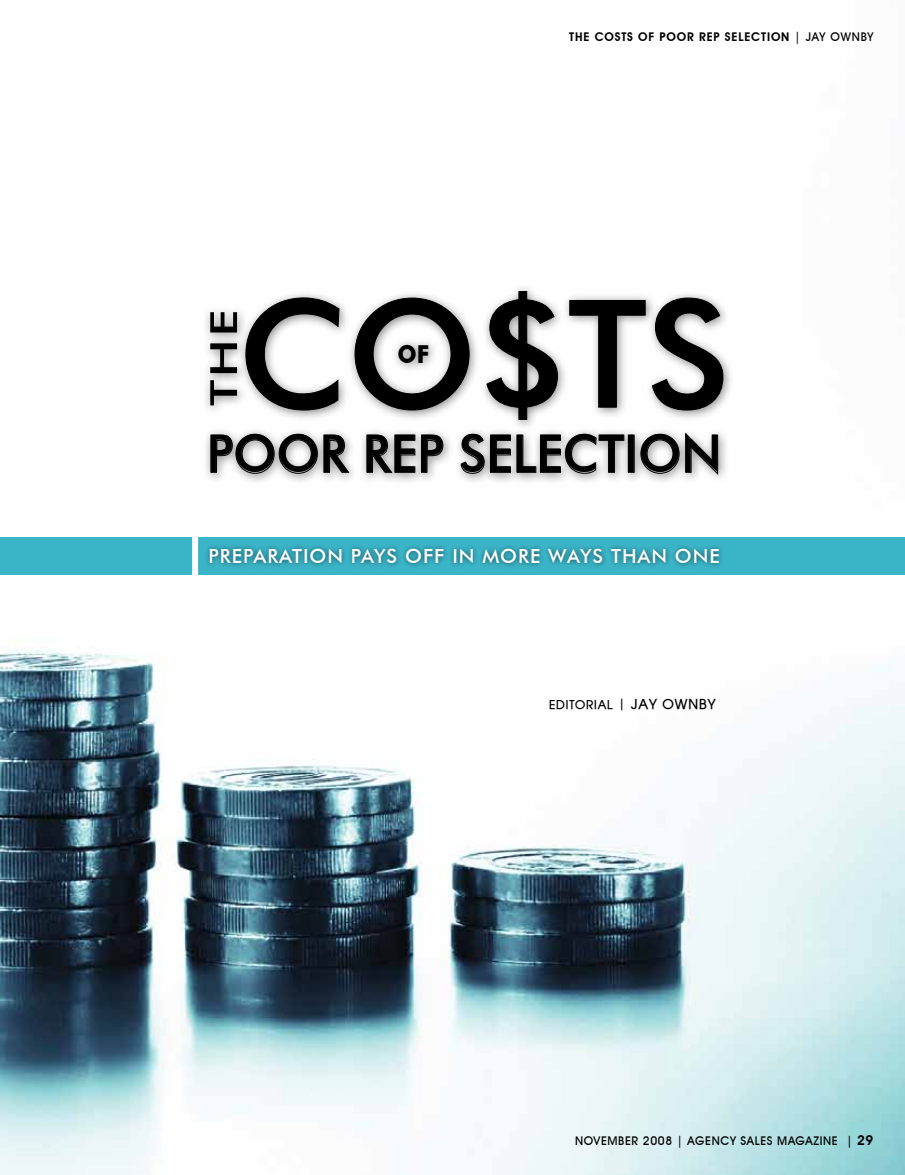
<style>
.page{position:relative;width:905px;height:1175px;background:#fff}
.page>*{position:absolute;margin:0;border:0;box-sizing:border-box;transform-origin:0 0}
.t1{font:500 149.25px "Futura BT";color:#000}
.t2{font:500 51.9px "Futura BT";color:#000;scale:.96 1}
.t3{font:500 37.35px "Futura BT";color:#000;scale:1.36 1}
.t4{font:700 24.75px "Futura BT";color:#000;scale:.91 1}
.t5{font:500 19.5px "Futura BT";letter-spacing:.05em;color:#fff}
.t6{font:500 12px "Avant Garde IT Cby BT";letter-spacing:.05em;color:#000}
.t7{font:600 12px "Avant Garde IT Cby BT";letter-spacing:.07em;color:#000}
.t8{font:700 12px "Atilla";letter-spacing:.075em;color:#000}
.s1{font-weight:500}
.s2{font-size:15px}
.s3{font-size:13.5px}
.s4{font-weight:600;font-size:13.5px}
</style>
<div class="page">
<img style="left:0;top:574px;width:904px;height:600px">
<div style="left:202px;top:283px;width:532px;height:201px;background:#000;opacity:.48"></div>
<svg style="left:210px;top:433px;width:140px;height:41px;background:#b7b7b7"></svg>
<svg style="left:366px;top:434px;width:49px;height:39px;background:#a0a0a0"></svg>
<svg style="left:421px;top:434px;width:22px;height:39px"></svg>
<svg style="left:460px;top:433px;width:164px;height:41px;background:#b7b7b7"></svg>
<div style="left:628px;top:435px;width:6px;height:38px;border:1px solid #000"></div>
<svg style="left:640px;top:432px;width:78px;height:43px"></svg>
<svg style="left:245px;top:297px;width:95px;height:114px"></svg>
<svg style="left:354px;top:297px;width:116px;height:114px"></svg>
<svg style="left:486px;top:291px;width:72px;height:129px"></svg>
<svg style="left:569px;top:297px;width:154px;height:114px"></svg>
<div style="left:0;top:537px;width:904px;height:37px;background:#3ab4c7"></div>
<div style="left:205px;top:544px;width:519px;height:24px;background:#000;opacity:.58"></div>
<div style="left:192px;top:536px;width:6px;height:41px;background:#fff"></div>
<p class="t7" style="left:569px;top:29px;width:306px">THE COSTS OF POOR REP SELECTION <span class="s1">| JAY OWNBY</span></p>
<h3 class="t3" style="left:201px;top:406px;width:72px;rotate:-90deg">THE</h3>
<h1 class="t1" style="left:238px;top:263px;width:480px">CO$TS</h1>
<h3 class="t4" style="left:397px;top:339px;width:36px">of</h3>
<h2 class="t2" style="left:207px;top:422px;width:537px">POOR REP SELECTION</h2>
<h3 class="t5" style="left:208px;top:544px;width:512px">PREPARATION PAYS OFF IN MORE WAYS THAN ONE</h3>
<p class="t8" style="left:549px;top:696px;width:168px">EDITORIAL <span class="s2">|</span> <span class="s3">JAY OWNBY</span></p>
<p class="t6" style="left:575px;top:1133px;width:300px">NOVEMBER 2008 | AGENCY SALES MAGAZINE | <span class="s4">29</span></p>
</div>
